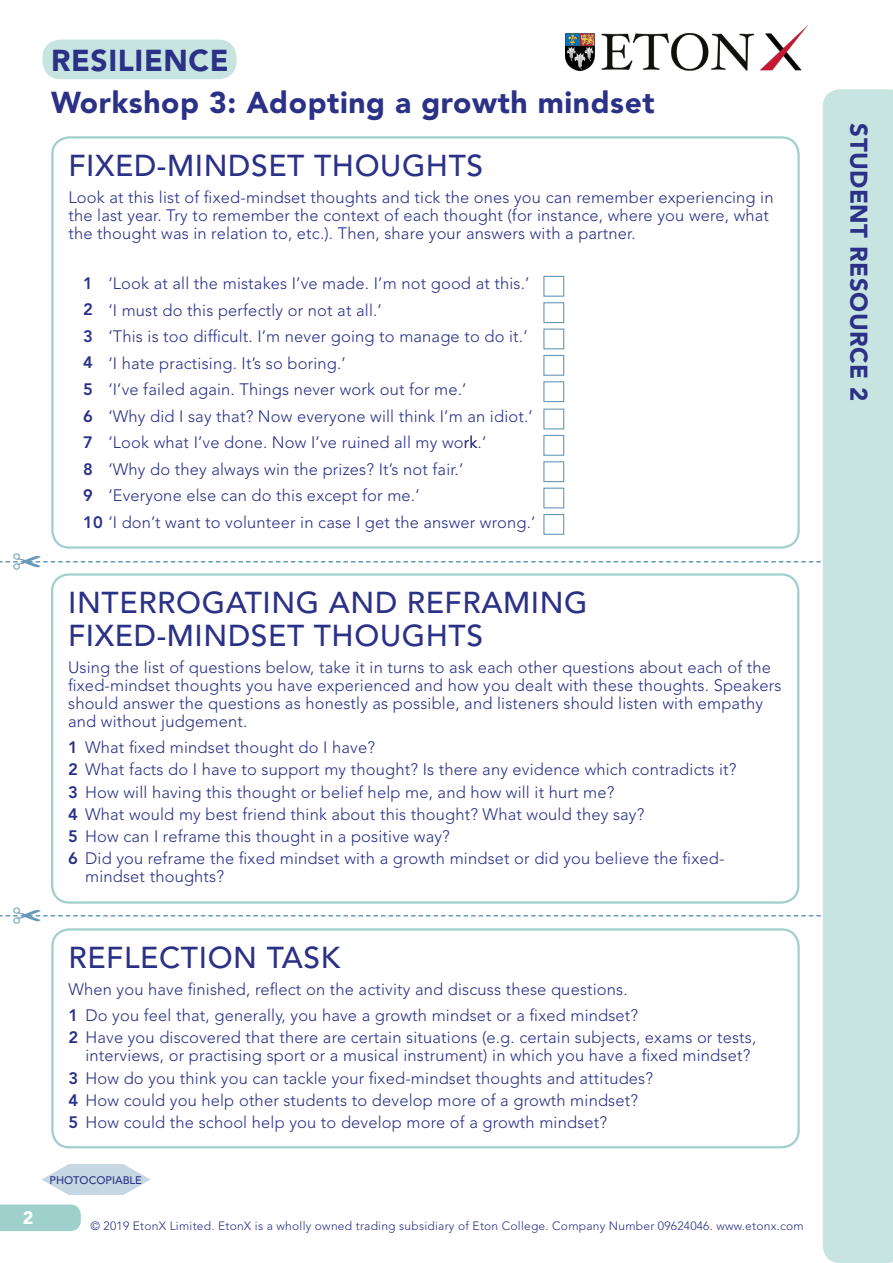
<style>
.page{position:relative;width:893px;height:1263px;background:#fff}
.page>*{position:absolute;margin:0;border:0;box-sizing:border-box;transform-origin:0 0}
.A_head{font:500 30px/33px "Avenir LT Std";letter-spacing:.02em;color:#2b3186}
.course_sub_title{font:900 30px "Avenir LT Std";letter-spacing:.02em;color:#2b3186}
.text_normal{font:500 30px "Avenir LT Std";letter-spacing:.02em;color:#2b3186}
.course_title{font:900 30px "Avenir LT Std";letter-spacing:.02em;color:#2b3186}
.sidebar{font:900 24px "Avenir LT Std";letter-spacing:.02em;color:#2b3186}
.t1{font:900 18px "Avenir LT Std";color:#fff}
.text_normal-2{font:300 16.5px/26.5px "Avenir LT Std";letter-spacing:.01em;color:#2b3186}
.text_numbered{font:300 16.5px/18px "Avenir LT Std";letter-spacing:.01em;color:#2b3186}
.copyright{font:300 12px "Avenir LT Std";letter-spacing:.02em;color:#2b3186}
.role_cards{font:500 10.95px "Avenir LT Std";color:#2b3186}
.s1{font-weight:800}
</style>
<div class="page">
<div style="left:0;top:1204px;width:81px;height:27px;background:#9fd0cb"></div>
<img style="left:566px;top:26px;width:241px;height:44px">
<div style="left:823px;top:89px;width:70px;height:1174px;background:#c8e4e1"></div>
<div style="left:43px;top:40px;width:194px;height:39px;background:#c8e4e1;border-radius:18px"></div>
<svg style="left:42px;top:1164px;width:109px;height:31px"></svg>
<div style="left:51px;top:928px;width:749px;height:220px;border:2px solid #9fd0cb;border-radius:17px"></div>
<div style="left:51px;top:573px;width:748px;height:331px;border:2px solid #9fd0cb;border-radius:17px"></div>
<div style="left:51px;top:136px;width:749px;height:413px;border:2px solid #9fd0cb;border-radius:17px"></div>
<div style="left:543px;top:276px;width:21px;height:21px;border:1px solid #6998b7"></div>
<div style="left:543px;top:302px;width:21px;height:21px;border:1px solid #6998b7"></div>
<div style="left:543px;top:328px;width:21px;height:21px;border:1px solid #6998b7"></div>
<div style="left:543px;top:355px;width:21px;height:21px;border:1px solid #6998b7"></div>
<div style="left:543px;top:381px;width:21px;height:21px;border:1px solid #6998b7"></div>
<div style="left:543px;top:409px;width:21px;height:20px;border:1px solid #6998b7"></div>
<div style="left:543px;top:435px;width:21px;height:21px;border:1px solid #6998b7"></div>
<div style="left:543px;top:461px;width:21px;height:21px;border:1px solid #6998b7"></div>
<div style="left:543px;top:488px;width:21px;height:20px;border:1px solid #6998b7"></div>
<div style="left:543px;top:514px;width:21px;height:21px;border:1px solid #6998b7"></div>
<svg style="left:0;top:915px;width:821px;height:2px"></svg>
<svg style="left:0;top:561px;width:821px;height:2px"></svg>
<p class="course_title" style="left:51px;top:42px;width:179px">RESILIENCE</p>
<p class="course_sub_title" style="left:51px;top:84px;width:605px">Workshop 3: Adopting a growth mindset</p>
<p class="text_normal" style="left:68px;top:148px;width:416px">FIXED-MINDSET THOUGHTS</p>
<p class="text_normal-2" style="left:68px;top:188px;width:707px;line-height:18px">Look at this list of fixed-mindset thoughts and tick the ones you can remember experiencing in the last year. Try to remember the context of each thought (for instance, where you were, what the thought was in relation to, etc.). Then, share your answers with a partner.</p>
<p class="text_normal-2" style="left:83px;top:270px;width:454px"><span class="s1">1<br>2<br>3<br>4<br>5<br>6<br>7<br>8<br>9<br>10</span> ‘I don’t want to volunteer in case I get the answer wrong.’</p>
<p class="text_normal-2" style="left:108px;top:270px;width:426px">‘Look at all the mistakes I’ve made. I’m not good at this.’ ‘I must do this perfectly or not at all.’<br>‘This is too difficult. I’m never going to manage to do it.’ ‘I hate practising. It’s so boring.’<br>‘I’ve failed again. Things never work out for me.’<br>‘Why did I say that? Now everyone will think I’m an idiot.’ ‘Look what I’ve done. Now I’ve ruined all my work.’<br>‘Why do they always win the prizes? It’s not fair.’ ‘Everyone else can do this except for me.’</p>
<p class="A_head" style="left:68px;top:587px;width:521px">INTERROGATING AND REFRAMING<br>FIXED-MINDSET THOUGHTS</p>
<p class="text_normal-2" style="left:68px;top:658px;width:715px;line-height:18px">Using the list of questions below, take it in turns to ask each other questions about each of the fixed-mindset thoughts you have experienced and how you dealt with these thoughts. Speakers should answer the questions as honestly as possible, and listeners should listen with empathy and without judgement.</p>
<p class="text_numbered" style="left:68px;top:738px;width:308px"><span class="s1">1</span> What fixed mindset thought do I have?</p>
<p class="text_numbered" style="left:68px;top:761px;width:670px"><span class="s1">2</span> What facts do I have to support my thought? Is there any evidence which contradicts it?</p>
<p class="text_numbered" style="left:68px;top:783px;width:548px"><span class="s1">3</span> How will having this thought or belief help me, and how will it hurt me?</p>
<p class="text_numbered" style="left:68px;top:805px;width:578px"><span class="s1">4</span> What would my best friend think about this thought? What would they say?</p>
<p class="text_numbered" style="left:68px;top:827px;width:383px"><span class="s1">5</span> How can I reframe this thought in a positive way?</p>
<p class="text_numbered" style="left:85px;top:850px;width:641px;text-indent:-17px"><span class="s1">6</span> Did you reframe the fixed mindset with a growth mindset or did you believe the fixed&shy;mindset thoughts?</p>
<p class="t1" style="left:23px;top:1206px;width:12px">2</p>
<p class="A_head" style="left:68px;top:942px;width:273px">REFLECTION TASK</p>
<p class="text_normal-2" style="left:68px;top:976px;width:561px">When you have finished, reflect on the activity and discuss these questions.</p>
<p class="text_numbered" style="left:68px;top:1006px;width:571px"><span class="s1">1</span> Do you feel that, generally, you have a growth mindset or a fixed mindset?</p>
<p class="text_numbered" style="left:85px;top:1029px;width:672px;text-indent:-17px"><span class="s1">2</span> Have you discovered that there are certain situations (e.g. certain subjects, exams or tests, interviews, or practising sport or a musical instrument) in which you have a fixed mindset?</p>
<p class="text_numbered" style="left:68px;top:1069px;width:586px"><span class="s1">3</span> How do you think you can tackle your fixed-mindset thoughts and attitudes?</p>
<p class="text_numbered" style="left:68px;top:1091px;width:571px"><span class="s1">4</span> How could you help other students to develop more of a growth mindset?</p>
<p class="text_numbered" style="left:68px;top:1113px;width:540px"><span class="s1">5</span> How could the school help you to develop more of a growth mindset?</p>
<p class="role_cards" style="left:50px;top:1173px;width:94px">PHOTOCOPIABLE</p>
<p class="copyright" style="left:90px;top:1219px;width:715px">© 2019 EtonX Limited. EtonX is a wholly owned trading subsidiary of Eton College. Company Number 09624046. www.etonx.com</p>
<p class="sidebar" style="left:873px;top:123px;width:279px;rotate:90deg">STUDENT RESOURCE 2</p>
</div>
